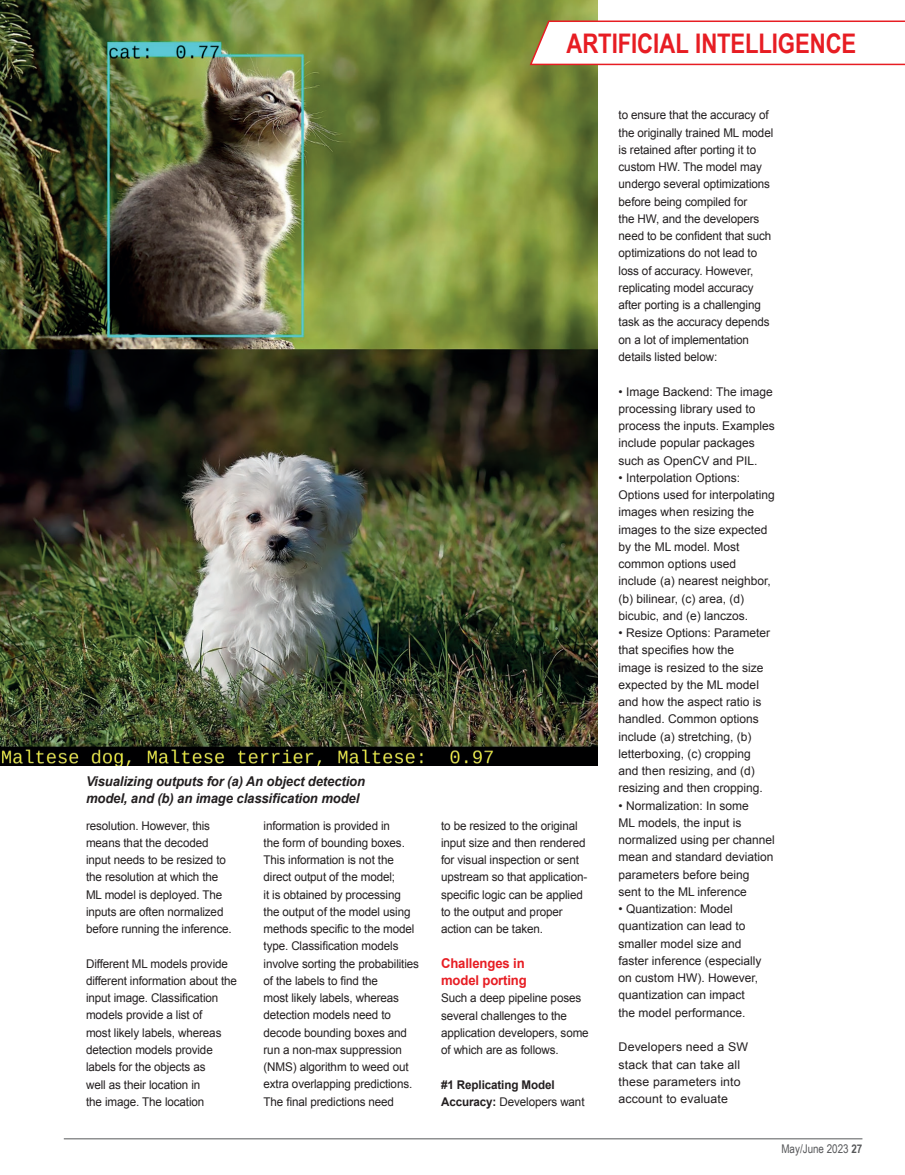
<style>
.page{position:relative;width:905px;height:1175px;background:#fff}
.page>*{position:absolute;margin:0;border:0;box-sizing:border-box;transform-origin:0 0}
.t1{font:700 27px "Arial Narrow";letter-spacing:-.005em;color:#e71d23}
.t2{font:italic 700 13.5px/17.2px "Arial";letter-spacing:-.01em;color:#231f20}
.t3{font:700 13.5px/17.2px "Arial";letter-spacing:-.01em;color:#e71d23}
.t4{font:12px/17.2px "Arial";letter-spacing:-.01em;color:#231f20}
.t5{font:12px/17.2px "Arial";letter-spacing:.01em;color:#231f20}
.t6{font:700 12px/17.2px "Arial";letter-spacing:-.01em;color:#231f20}
.t7{font:12px "Arial Narrow";color:#57585a}
.s1{font-weight:400}
.s2{font-weight:700}
</style>
<div class="page">
<hr style="left:64px;top:1138px;width:798px;height:1px;background:#57585a">
<img style="left:0;top:0;width:597px;height:765px">
<svg style="left:528px;top:19px;width:376px;height:47px"></svg>
<h1 class="t1" style="left:566px;top:23px;width:291px">ARTIFICIAL INTELLIGENCE</h1>
<p class="t2" style="left:86px;top:773px;width:280px">Visualizing outputs for (a) An object detection model, and (b) an image classification model</p>
<p class="t4" style="left:86px;top:817px;width:147px">resolution. However, this means that the decoded input needs to be resized to the resolution at which the<br>ML model is deployed. The inputs are often normalized before running the inference.</p>
<p class="t4" style="left:86px;top:955px;width:152px">Different ML models provide different information about the input image. Classification models provide a list of<br>most likely labels, whereas detection models provide labels for the objects as<br>well as their location in<br>the image. The location</p>
<p class="t4" style="left:263px;top:817px;width:157px">information is provided in<br>the form of bounding boxes.<br>This information is not the direct output of the model;<br>it is obtained by processing the output of the model using methods specific to the model type. Classification models involve sorting the probabilities of the labels to find the<br>most likely labels, whereas detection models need to decode bounding boxes and run a non-max suppression (NMS) algorithm to weed out extra overlapping predictions.<br>The final predictions need</p>
<p class="t4" style="left:441px;top:816px;width:148px">to be resized to the original input size and then rendered for visual inspection or sent upstream so that application&shy;specific logic can be applied to the output and proper action can be taken.</p>
<p class="t3" style="left:441px;top:954px;width:87px">Challenges in model porting</p>
<p class="t4" style="left:441px;top:989px;width:149px">Such a deep pipeline poses several challenges to the application developers, some of which are as follows.</p>
<p class="t6" style="left:441px;top:1076px;width:145px">#1 Replicating Model<br>Accuracy: <span class="s1">Developers want</span></p>
<p class="t4" style="left:618px;top:107px;width:156px">to ensure that the accuracy of the originally trained ML model is retained after porting it to custom HW. The model may undergo several optimizations before being compiled for<br>the HW, and the developers need to be confident that such optimizations do not lead to loss of accuracy. However, replicating model accuracy after porting is a challenging task as the accuracy depends on a lot of implementation details listed below:</p>
<p class="t4" style="left:618px;top:383px;width:158px">• Image Backend: The image processing library used to process the inputs. Examples include popular packages such as OpenCV and PIL.</p>
<p class="t4" style="left:618px;top:469px;width:158px">• Interpolation Options:<br>Options used for interpolating images when resizing the images to the size expected by the ML model. Most common options used include (a) nearest neighbor, (b) bilinear, (c) area, (d) bicubic, and (e) lanczos.</p>
<p class="t4" style="left:618px;top:624px;width:153px">• Resize Options: Parameter that specifies how the<br>image is resized to the size expected by the ML model and how the aspect ratio is handled. Common options include (a) stretching, (b) letterboxing, (c) cropping and then resizing, and (d) resizing and then cropping.</p>
<p class="t4" style="left:618px;top:797px;width:158px">• Normalization: In some<br>ML models, the input is normalized using per channel mean and standard deviation parameters before being sent to the ML inference</p>
<p class="t4" style="left:618px;top:900px;width:144px">• Quantization: Model quantization can lead to smaller model size and faster inference (especially on custom HW). However, quantization can impact the model performance.</p>
<p class="t5" style="left:618px;top:1038px;width:131px">Developers need a SW stack that can take all these parameters into account to evaluate</p>
<p class="t7" style="left:781px;top:1140px;width:82px">May/June 2023 <span class="s2">27</span></p>
</div>
